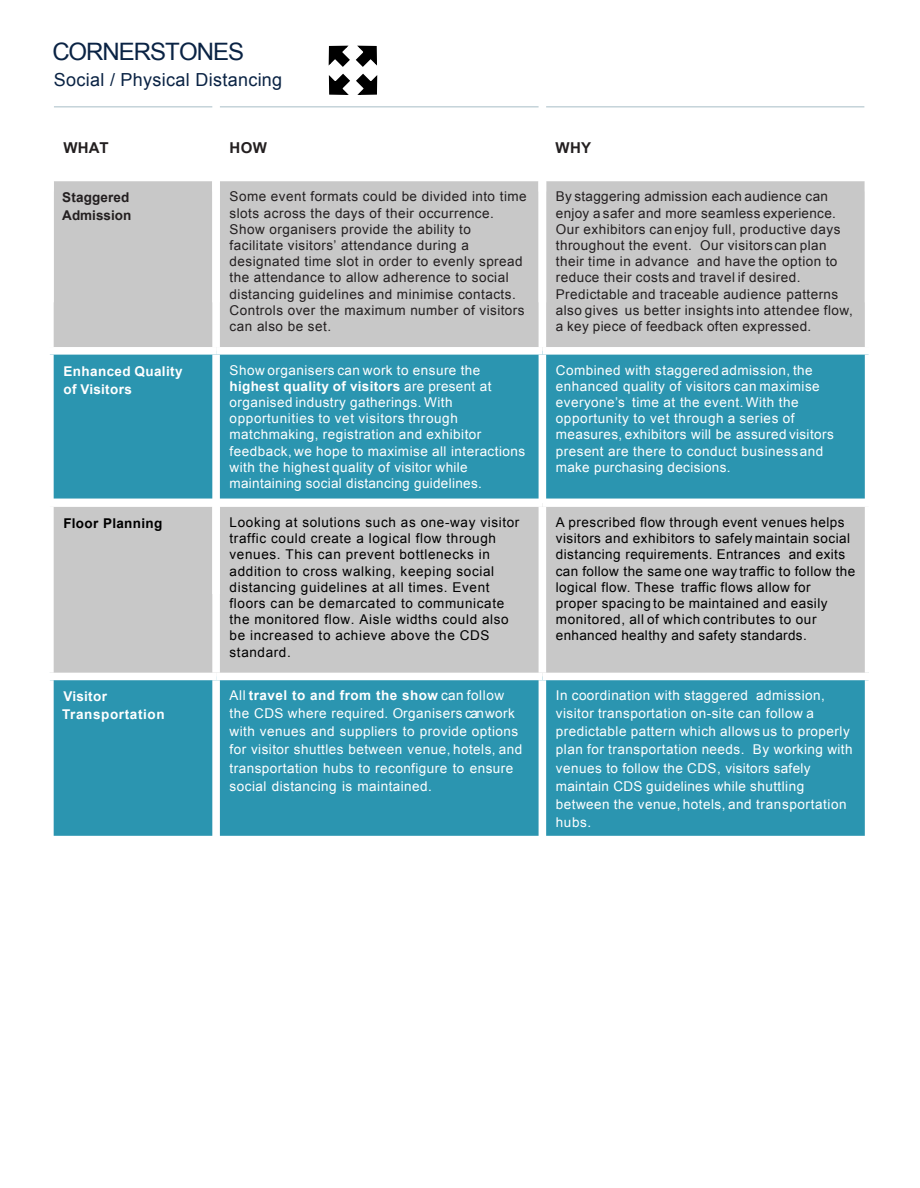
<style>
.page{position:relative;width:920px;height:1188px;background:#fff}
.page>*{position:absolute;margin:0;border:0;box-sizing:border-box;transform-origin:0 0}
.t1{font:24px "Arial";letter-spacing:-.045em;color:#0a2344}
.t2{font:18px "Arial";letter-spacing:.02em;color:#0a2344}
.t3{font:700 15px "Arial";letter-spacing:.02em;color:#231f20}
.t4{font:13.5px/16.2px "Arial";letter-spacing:.035em;color:#fff}
.t5{font:13.5px/16.2px "Arial";letter-spacing:.035em;color:#231f20}
.t6{font:13.5px/16.2px "Arial";letter-spacing:.045em;color:#000}
.t7{font:700 13.5px/18px "Arial";letter-spacing:.035em;color:#fff}
.t8{font:700 13.5px/18px "Arial";letter-spacing:.005em;color:#231f20}
.t9{font:700 13.5px "Arial";letter-spacing:.02em;color:#000}
.s1{font-weight:700}
</style>
<div class="page">
<hr style="left:54px;top:107px;width:810px;height:1px;background:#a7bdc7">
<div style="left:54px;top:355px;width:810px;height:481px;background:#2b95b0"></div>
<div style="left:54px;top:181px;width:810px;height:166px;background:#c8c8c8"></div>
<div style="left:54px;top:507px;width:810px;height:166px;background:#c8c8c8"></div>
<div style="left:212px;top:44px;width:8px;height:148px;background:#fff"></div>
<div style="left:538px;top:44px;width:8px;height:148px;background:#fff"></div>
<div style="left:212px;top:355px;width:8px;height:239px;background:#fff"></div>
<div style="left:538px;top:355px;width:8px;height:144px;background:#fff"></div>
<div style="left:46px;top:499px;width:170px;height:8px;background:#fff"></div>
<div style="left:216px;top:499px;width:326px;height:8px;background:#fff"></div>
<div style="left:212px;top:507px;width:8px;height:166px;background:#fff"></div>
<div style="left:542px;top:499px;width:330px;height:8px;background:#fff"></div>
<div style="left:538px;top:507px;width:8px;height:166px;background:#fff"></div>
<div style="left:46px;top:673px;width:170px;height:7px;background:#fff"></div>
<div style="left:216px;top:673px;width:326px;height:7px;background:#fff"></div>
<div style="left:212px;top:680px;width:8px;height:161px;background:#fff"></div>
<div style="left:542px;top:673px;width:330px;height:7px;background:#fff"></div>
<div style="left:538px;top:680px;width:8px;height:161px;background:#fff"></div>
<div style="left:212px;top:181px;width:8px;height:166px;background:#fff"></div>
<div style="left:538px;top:181px;width:8px;height:166px;background:#fff"></div>
<svg style="left:328px;top:45px;width:50px;height:50px"></svg>
<h1 class="t1" style="left:52px;top:43px;width:193px">CORNERSTONES</h1>
<h2 class="t2" style="left:54px;top:73px;width:230px">Social / Physical Distancing</h2>
<p class="t3" style="left:63px;top:142px;width:47px">WHAT</p>
<p class="t3" style="left:230px;top:142px;width:39px">HOW</p>
<p class="t3" style="left:555px;top:142px;width:37px">WHY</p>
<p class="t8" style="left:62px;top:190px;width:71px">Staggered<br>Admission</p>
<p class="t5" style="left:230px;top:190px;width:298px">Some event formats could be divided into time slots across the days of their occurrence.<br>Show organisers provide the ability to facilitate visitors’ attendance during a designated time slot in order to evenly spread the attendance to allow adherence to social distancing guidelines and minimise contacts.<br>Controls over the maximum number of visitors can also be set.</p>
<p class="t5" style="left:556px;top:190px;width:299px">By staggering admission each audience can enjoy a safer and more seamless experience.<br>Our exhibitors can enjoy full, productive days throughout the event. Our visitors can plan their time in advance and have the option to reduce their costs and travel if desired.<br>Predictable and traceable audience patterns also gives us better insights into attendee flow, a key piece of feedback often expressed.</p>
<p class="t7" style="left:63px;top:363px;width:121px">Enhanced Quality of Visitors</p>
<p class="t4" style="left:230px;top:363px;width:297px">Show organisers can work to ensure the <span class="s1">highest quality of visitors</span> are present at organised industry gatherings. With opportunities to vet visitors through matchmaking, registration and exhibitor feedback, we hope to maximise all interactions with the highest quality of visitor while maintaining social distancing guidelines.</p>
<p class="t4" style="left:556px;top:363px;width:279px">Combined with staggered admission, the enhanced quality of visitors can maximise everyone’s time at the event. With the opportunity to vet through a series of measures, exhibitors will be assured visitors present are there to conduct business and make purchasing decisions.</p>
<p class="t9" style="left:63px;top:518px;width:100px">Floor Planning</p>
<p class="t6" style="left:230px;top:515px;width:291px">Looking at solutions such as one-way visitor traffic could create a logical flow through venues. This can prevent bottlenecks in addition to cross walking, keeping social distancing guidelines at all times. Event floors can be demarcated to communicate the monitored flow. Aisle widths could also be increased to achieve above the CDS standard.</p>
<p class="t6" style="left:556px;top:515px;width:301px">A prescribed flow through event venues helps visitors and exhibitors to safely maintain social distancing requirements. Entrances and exits can follow the same one way traffic to follow the logical flow. These traffic flows allow for proper spacing to be maintained and easily monitored, all of which contributes to our enhanced healthy and safety standards.</p>
<p class="t7" style="left:62px;top:689px;width:104px">Visitor<br>Transportation</p>
<p class="t4" style="left:230px;top:688px;width:294px;line-height:18px">All <span class="s1">travel to and from the show</span> can follow the CDS where required. Organisers can work with venues and suppliers to provide options for visitor shuttles between venue, hotels, and transportation hubs to reconfigure to ensure social distancing is maintained.</p>
<p class="t4" style="left:556px;top:688px;width:298px;line-height:18px">In coordination with staggered admission, visitor transportation on-site can follow a predictable pattern which allows us to properly plan for transportation needs. By working with venues to follow the CDS, visitors safely maintain CDS guidelines while shuttling between the venue, hotels, and transportation hubs.</p>
</div>
